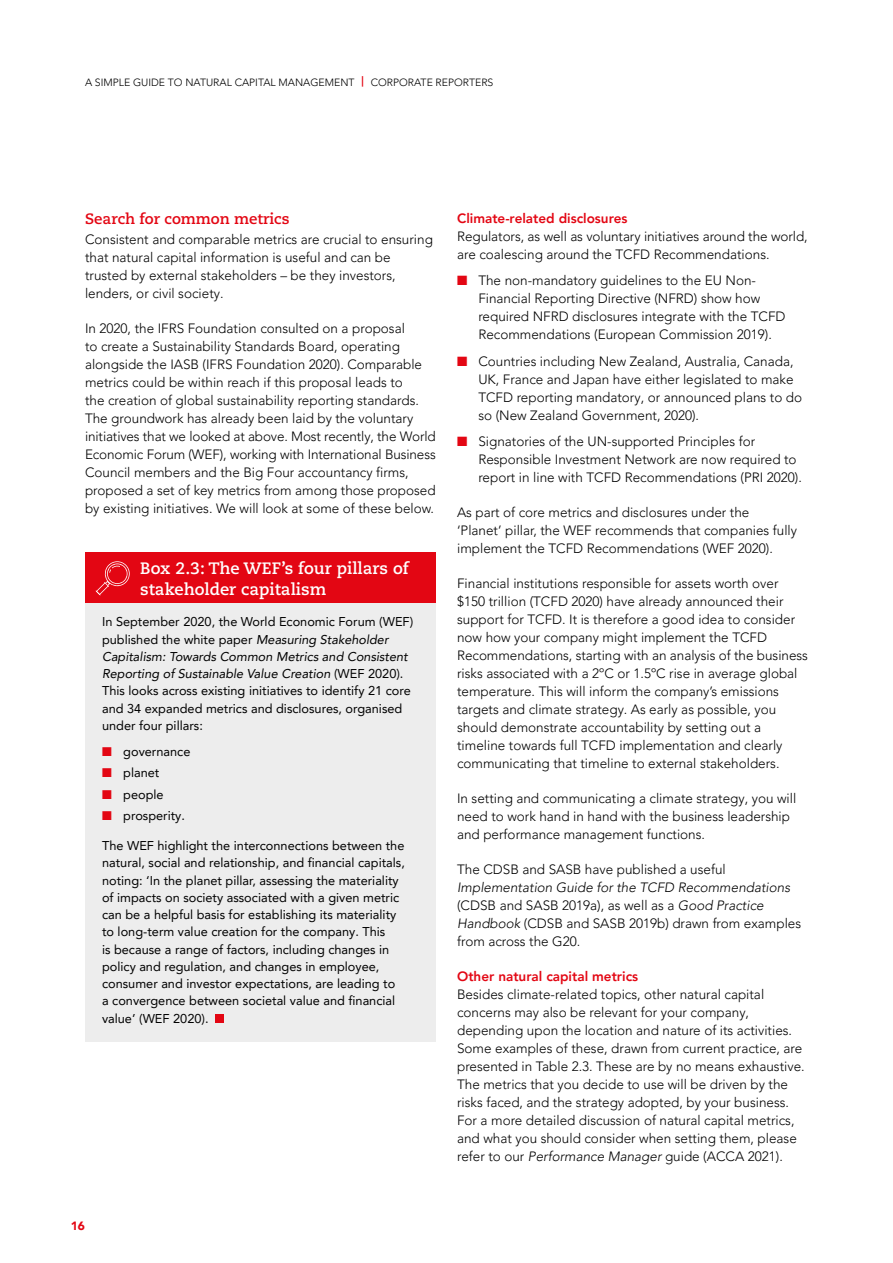
<style>
.page{position:relative;width:893px;height:1263px;background:#fff}
.page>*{position:absolute;margin:0;border:0;box-sizing:border-box;transform-origin:0 0}
.t1{font:700 16.5px/21px "Caecilia";color:#fff}
.t2{font:700 15px "Caecilia";color:#e30613}
.t3{font:300 13.5px/18px "Avenir LT Pro";color:#000}
.t4{font:800 13.5px "Avenir LT Pro";color:#e30613}
.t5{font:12.75px/17.2px "Avenir LT Pro";color:#000}
.t6{font:900 12px "Avenir LT Pro";color:#e30613}
.t7{font:300 10.5px "Avenir LT Pro";color:#000}
.s1{font-weight:800;color:#e30613}
.s2{font-style:italic}
.s3{color:#e30613}
</style>
<div class="page">
<div style="left:85px;top:553px;width:351px;height:51px;background:#e30613"></div>
<div style="left:85px;top:604px;width:351px;height:438px;background:#ededed"></div>
<div style="left:216px;top:1014px;width:8px;height:8px;background:#e30613"></div>
<svg style="left:96px;top:561px;width:34px;height:34px"></svg>
<p class="t7" style="left:85px;top:76px;width:410px">A SIMPLE GUIDE TO NATURAL CAPITAL MANAGEMENT <span class="s1">|</span> CORPORATE REPORTERS</p>
<p class="t2" style="left:85px;top:210px;width:206px">Search for common metrics</p>
<p class="t3" style="left:85px;top:231px;width:349px">Consistent and comparable metrics are crucial to ensuring that natural capital information is useful and can be trusted by external stakeholders – be they investors, lenders, or civil society.</p>
<p class="t3" style="left:85px;top:320px;width:352px">In 2020, the IFRS Foundation consulted on a proposal<br>to create a Sustainability Standards Board, operating alongside the IASB (IFRS Foundation 2020). Comparable metrics could be within reach if this proposal leads to<br>the creation of global sustainability reporting standards.<br>The groundwork has already been laid by the voluntary initiatives that we looked at above. Most recently, the World Economic Forum (WEF), working with International Business Council members and the Big Four accountancy firms, proposed a set of key metrics from among those proposed by existing initiatives. We will look at some of these below.</p>
<p class="t1" style="left:140px;top:558px;width:270px">Box 2.3: The WEF’s four pillars of stakeholder capitalism</p>
<p class="t5" style="left:102px;top:613px;width:313px">In September 2020, the World Economic Forum (WEF) published the white paper <span class="s2">Measuring Stakeholder Capitalism: Towards Common Metrics and Consistent Reporting of Sustainable Value Creation</span> (WEF 2020).<br>This looks across existing initiatives to identify 21 core and 34 expanded metrics and disclosures, organised under four pillars:</p>
<p class="t5" style="left:102px;top:742px;width:90px"><span class="s3">■</span> governance</p>
<p class="t5" style="left:102px;top:764px;width:59px"><span class="s3">■</span> planet</p>
<p class="t5" style="left:102px;top:785px;width:63px"><span class="s3">■</span> people</p>
<p class="t5" style="left:102px;top:807px;width:84px"><span class="s3">■</span> prosperity.</p>
<p class="t5" style="left:102px;top:837px;width:304px">The WEF highlight the interconnections between the natural, social and relationship, and financial capitals, noting: ‘In the planet pillar, assessing the materiality of impacts on society associated with a given metric can be a helpful basis for establishing its materiality to long-term value creation for the company. This<br>is because a range of factors, including changes in policy and regulation, and changes in employee, consumer and investor expectations, are leading to a convergence between societal value and financial value’ (WEF 2020).</p>
<p class="t4" style="left:457px;top:210px;width:172px">Climate-related disclosures</p>
<p class="t3" style="left:457px;top:227px;width:352px">Regulators, as well as voluntary initiatives around the world, are coalescing around the TCFD Recommendations.</p>
<p class="t3" style="left:478px;top:272px;width:309px;text-indent:-21px"><span class="s3">■</span> The non-mandatory guidelines to the EU Non-Financial Reporting Directive (NFRD) show how required NFRD disclosures integrate with the TCFD Recommendations (European Commission 2019).</p>
<p class="t3" style="left:478px;top:352px;width:325px;text-indent:-21px"><span class="s3">■</span> Countries including New Zealand, Australia, Canada, UK, France and Japan have either legislated to make TCFD reporting mandatory, or announced plans to do so (New Zealand Government, 2020).</p>
<p class="t3" style="left:478px;top:433px;width:325px;text-indent:-21px"><span class="s3">■</span> Signatories of the UN-supported Principles for<br>Responsible Investment Network are now required to report in line with TCFD Recommendations (PRI 2020).</p>
<p class="t3" style="left:457px;top:504px;width:341px">As part of core metrics and disclosures under the ‘Planet’ pillar, the WEF recommends that companies fully implement the TCFD Recommendations (WEF 2020).</p>
<p class="t3" style="left:457px;top:575px;width:352px">Financial institutions responsible for assets worth over $150 trillion (TCFD 2020) have already announced their support for TCFD. It is therefore a good idea to consider now how your company might implement the TCFD Recommendations, starting with an analysis of the business risks associated with a 2ºC or 1.5ºC rise in average global temperature. This will inform the company’s emissions targets and climate strategy. As early as possible, you should demonstrate accountability by setting out a timeline towards full TCFD implementation and clearly communicating that timeline to external stakeholders.</p>
<p class="t3" style="left:457px;top:790px;width:341px">In setting and communicating a climate strategy, you will need to work hand in hand with the business leadership and performance management functions.</p>
<p class="t3" style="left:457px;top:861px;width:270px">The CDSB and SASB have published a useful</p>
<p class="t3" style="left:457px;top:879px;width:346px"><span class="s2">Implementation Guide for the TCFD Recommendations </span>(CDSB and SASB 2019a), as well as a <span class="s2">Good Practice Handbook</span> (CDSB and SASB 2019b) drawn from examples from across the G20.</p>
<p class="t4" style="left:457px;top:968px;width:183px">Other natural capital metrics</p>
<p class="t3" style="left:457px;top:986px;width:349px">Besides climate-related topics, other natural capital concerns may also be relevant for your company, depending upon the location and nature of its activities.<br>Some examples of these, drawn from current practice, are presented in Table 2.3. These are by no means exhaustive.<br>The metrics that you decide to use will be driven by the risks faced, and the strategy adopted, by your business.<br>For a more detailed discussion of natural capital metrics, and what you should consider when setting them, please refer to our <span class="s2">Performance Manager</span> guide (ACCA 2021).</p>
<p class="t6" style="left:71px;top:1218px;width:16px">16</p>
</div>
